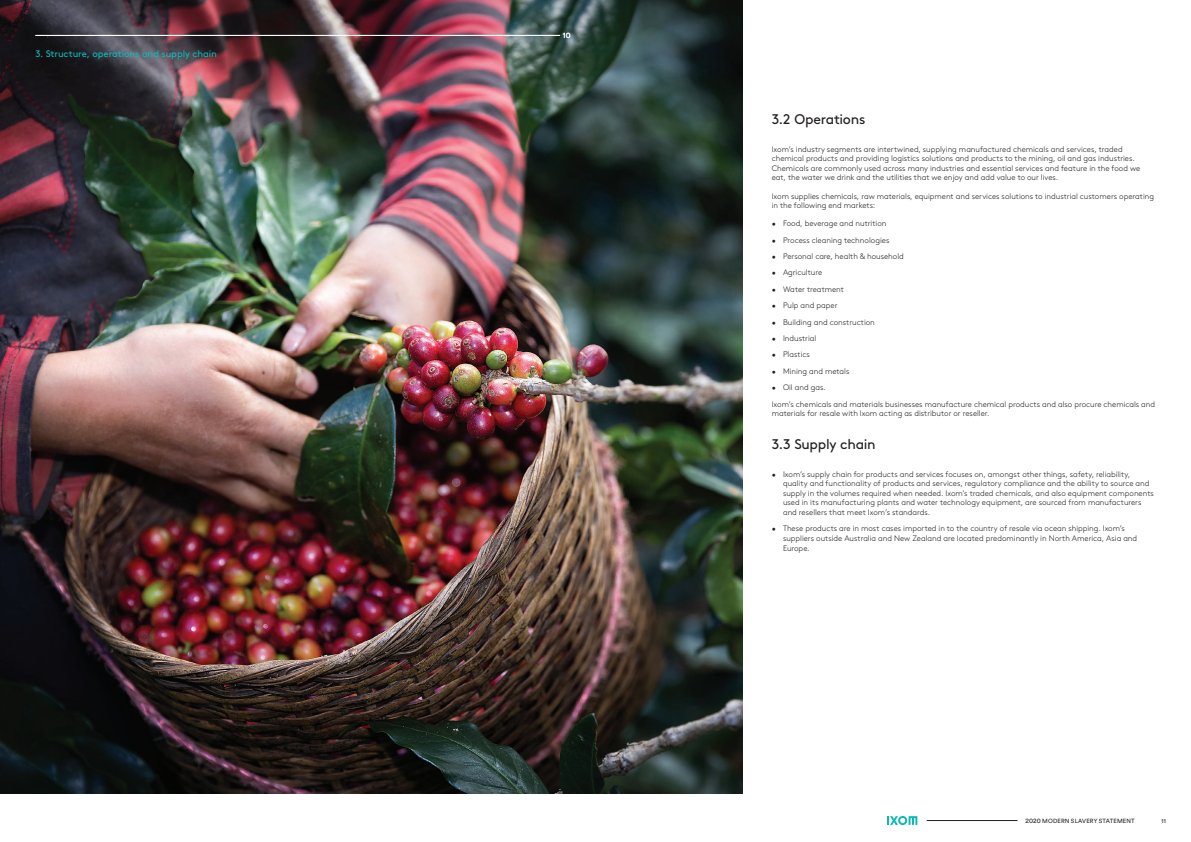
<style>
.page{position:relative;width:1191px;height:842px;background:#fff}
.page>*{position:absolute;margin:0;border:0;box-sizing:border-box;transform-origin:0 0}
.t1{font:14px "Brown";letter-spacing:-.02em;color:#231f20}
.t2{font:9.5px "Brown";letter-spacing:-.01em;color:#08babb}
.t3{font:300 8px/9.6px "Brown";color:#231f20}
.t4{font:8px "Circular Std";color:#fff}
.t5{font:6px "Circular Std";letter-spacing:.02em;color:#231f20}
.s1{font-size:6.6px}
</style>
<div class="page">
<img style="left:0;top:0;width:743px;height:794px">
<svg style="left:887px;top:816px;width:30px;height:9px"></svg>
<hr style="left:926px;top:820px;width:91px;height:1px;background:#231f20">
<hr style="left:35px;top:35px;width:525px;height:1px;background:#fff">
<p class="t2" style="left:35px;top:46px;width:183px">3. Structure, operations and supply chain</p>
<p class="t4" style="left:563px;top:31px;width:9px">10</p>
<h1 class="t1" style="left:771px;top:108px;width:95px">3.2 Operations</h1>
<p class="t3" style="left:771px;top:143px;width:370px">Ixom’s industry segments are intertwined, supplying manufactured chemicals and services, traded chemical products and providing logistics solutions and products to the mining, oil and gas industries.<br>Chemicals are commonly used across many industries and essential services and feature in the food we eat, the water we drink and the utilities that we enjoy and add value to our lives.</p>
<p class="t3" style="left:771px;top:190px;width:384px">Ixom supplies chemicals, raw materials, equipment and services solutions to industrial customers operating in the following end markets:</p>
<p class="t3" style="left:771px;top:218px;width:116px">• Food, beverage and nutrition</p>
<p class="t3" style="left:771px;top:234px;width:119px">• Process cleaning technologies</p>
<p class="t3" style="left:771px;top:251px;width:134px">• Personal care, health &amp; household</p>
<p class="t3" style="left:771px;top:267px;width:52px">• Agriculture</p>
<p class="t3" style="left:771px;top:284px;width:74px">• Water treatment</p>
<p class="t3" style="left:771px;top:300px;width:67px">• Pulp and paper</p>
<p class="t3" style="left:771px;top:316px;width:105px">• Building and construction</p>
<p class="t3" style="left:771px;top:333px;width:46px">• Industrial</p>
<p class="t3" style="left:771px;top:349px;width:40px">• Plastics</p>
<p class="t3" style="left:771px;top:366px;width:79px">• Mining and metals</p>
<p class="t3" style="left:771px;top:379px;width:385px;line-height:16.4px">• Oil and gas.<br>Ixom’s chemicals and materials businesses manufacture chemical products and also procure chemicals and</p>
<p class="t3" style="left:771px;top:408px;width:219px">materials for resale with Ixom acting as distributor or reseller.</p>
<h1 class="t1" style="left:771px;top:433px;width:105px">3.3 Supply chain</h1>
<p class="t3" style="left:783px;top:468px;width:372px;text-indent:-11px">• Ixom’s supply chain for products and services focuses on, amongst other things, safety, reliability, quality and functionality of products and services, regulatory compliance and the ability to source and supply in the volumes required when needed. Ixom’s traded chemicals, and also equipment components used in its manufacturing plants and water technology equipment, are sourced from manufacturers and resellers that meet Ixom’s standards.</p>
<p class="t3" style="left:783px;top:523px;width:356px;text-indent:-11px">• These products are in most cases imported in to the country of resale via ocean shipping. Ixom’s suppliers outside Australia and New Zealand are located predominantly in North America, Asia and<br>Europe.</p>
<p class="t5" style="left:1025px;top:817px;width:111px"><span class="s1">2020</span> MODERN SLAVERY STATEMENT</p>
<p class="t5" style="left:1161px;top:817px;width:6px">11</p>
</div>
